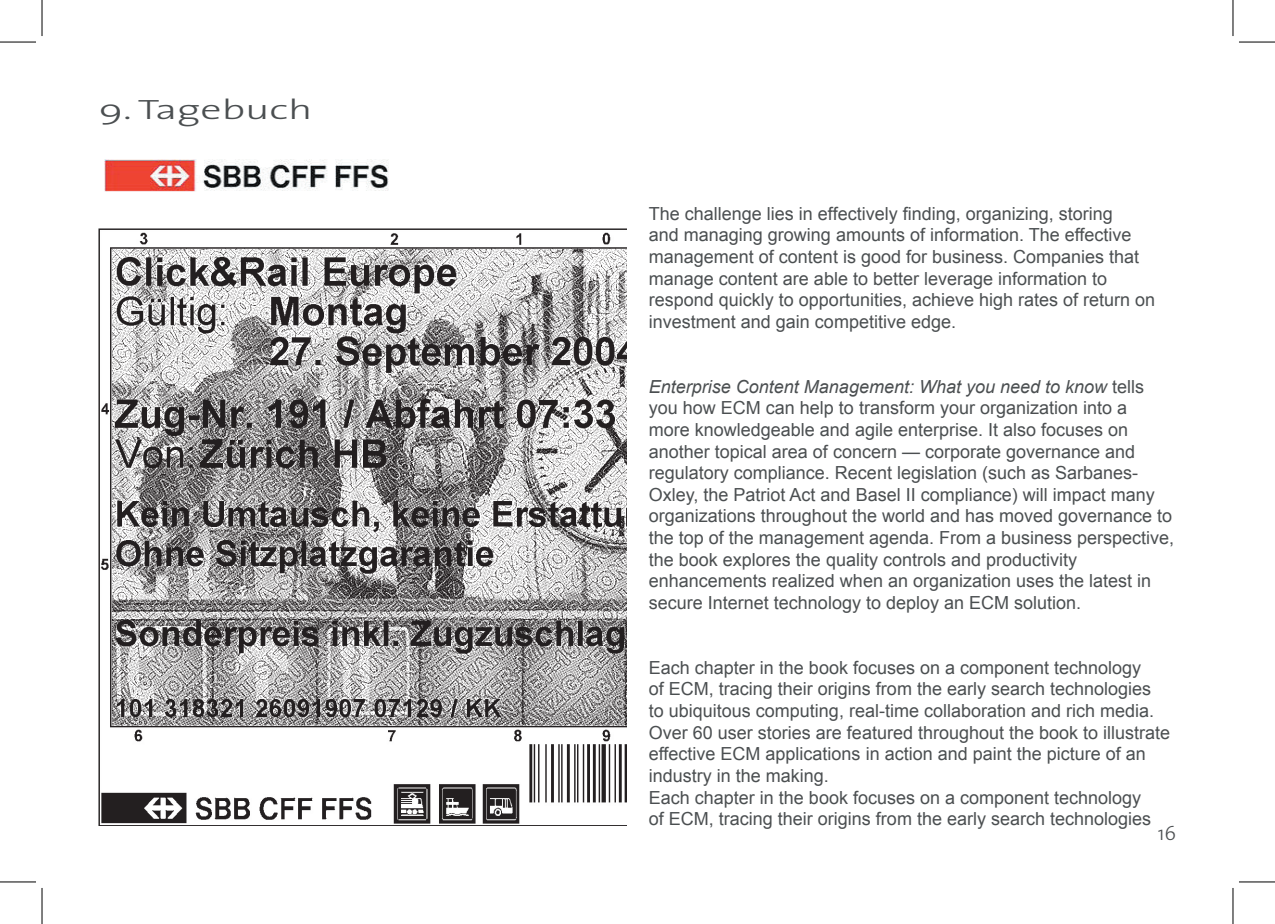
<style>
.page{position:relative;width:1275px;height:924px;background:#fff}
.page>*{position:absolute;margin:0;border:0;box-sizing:border-box;transform-origin:0 0}
.t1{font:300 28px "ETH";color:#4b4f51;scale:1.5 1}
.t2{font:300 20px "ETH";color:#4b4f51}
.t3{font:18px/21.6px "Arial";color:#4b4f51}
.s1{font-style:italic}
</style>
<div class="page">
<img style="left:104px;top:160px;width:285px;height:31px">
<img style="left:99px;top:228px;width:527px;height:596px">
<hr style="left:0;top:42px;width:36px;height:1px;background:#000">
<hr style="left:1239px;top:42px;width:36px;height:1px;background:#000">
<hr style="left:0;top:881px;width:36px;height:1px;background:#000">
<hr style="left:1239px;top:881px;width:36px;height:1px;background:#000">
<hr style="left:42px;top:0;width:1px;height:36px;background:#000">
<hr style="left:42px;top:887px;width:1px;height:36px;background:#000">
<hr style="left:1232px;top:0;width:1px;height:36px;background:#000">
<hr style="left:1232px;top:887px;width:1px;height:36px;background:#000">
<h1 class="t1" style="left:99px;top:87px;width:144px">9. Tagebuch</h1>
<p class="t3" style="left:649px;top:203px;width:508px">The challenge lies in effectively finding, organizing, storing<br>and managing growing amounts of information. The effective management of content is good for business. Companies that manage content are able to better leverage information to respond quickly to opportunities, achieve high rates of return on investment and gain competitive edge.</p>
<p class="t3" style="left:649px;top:375px;width:527px"><span class="s1">Enterprise Content Management: What you need to know</span> tells you how ECM can help to transform your organization into a<br>more knowledgeable and agile enterprise. It also focuses on another topical area of concern — corporate governance and regulatory compliance. Recent legislation (such as Sarbanes-Oxley, the Patriot Act and Basel II compliance) will impact many organizations throughout the world and has moved governance to the top of the management agenda. From a business perspective, the book explores the quality controls and productivity enhancements realized when an organization uses the latest in secure Internet technology to deploy an ECM solution.</p>
<p class="t3" style="left:649px;top:656px;width:523px">Each chapter in the book focuses on a component technology<br>of ECM, tracing their origins from the early search technologies to ubiquitous computing, real-time collaboration and rich media.<br>Over 60 user stories are featured throughout the book to illustrate effective ECM applications in action and paint the picture of an industry in the making.<br>Each chapter in the book focuses on a component technology<br>of ECM, tracing their origins from the early search technologies</p>
<p class="t2" style="left:1157px;top:815px;width:20px">16</p>
</div>
